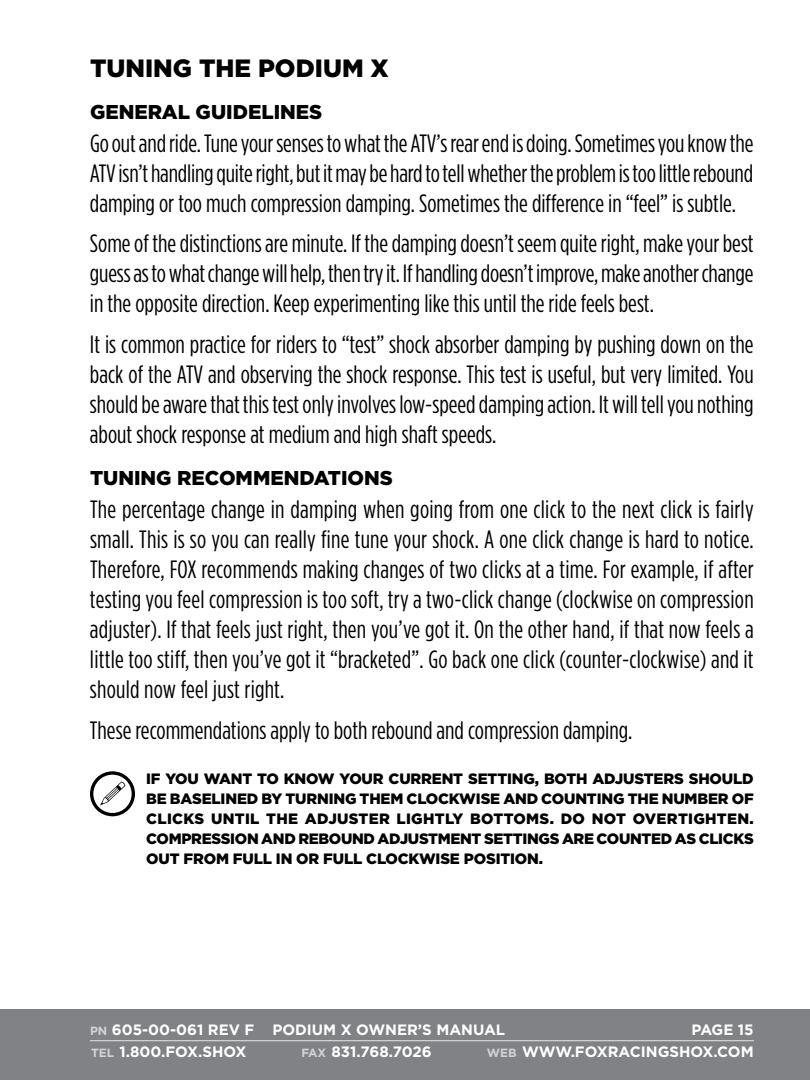
<style>
.page{position:relative;width:810px;height:1080px;background:#fff}
.page>*{position:absolute;margin:0;border:0;box-sizing:border-box;transform-origin:0 0}
.t1{font:25px/30px "Gotham Condensed";color:#000;text-align:justify}
.t2{font:900 25px "Gotham";color:#000}
.t3{font:900 20px "Gotham";color:#000}
.t4{font:900 15px/20px "Gotham";letter-spacing:-.01em;color:#000;text-align:justify}
.t5{font:700 15px "Gotham";color:#fff}
.t6{font:700 12px "Gotham";color:#d1d3d4}
.s1{font-size:12px;color:#d1d3d4}
.s2{font-size:15px;color:#fff}
</style>
<div class="page">
<div style="left:0;top:1009px;width:810px;height:71px;background:#808285"></div>
<hr style="left:90px;top:1040px;width:664px;height:1px;background:#d1d3d4">
<svg style="left:90px;top:771px;width:45px;height:45px"></svg>
<p class="t2" style="left:90px;top:54px;width:35px">TUNING</p>
<p class="t2" style="left:199px;top:54px;width:78px">THE PODIUM</p>
<p class="t2" style="left:371px;top:54px;width:19px">X</p>
<p class="t3" style="left:90px;top:100px;width:234px">GENERAL GUIDELINES</p>
<p class="t1" style="left:90px;top:127px;width:665px">Go out and ride. Tune your senses to what the ATV’s rear end is doing. Sometimes you know the ATV isn’t handling quite right, but it may be hard to tell whether the problem is too little rebound damping or too much compression damping. Sometimes the difference in “feel” is subtle.</p>
<p class="t1" style="left:90px;top:228px;width:665px">Some of the distinctions are minute. If the damping doesn’t seem quite right, make your best guess as to what change will help, then try it. If handling doesn’t improve, make another change in the opposite direction. Keep experimenting like this until the ride feels best.</p>
<p class="t1" style="left:90px;top:329px;width:665px">It is common practice for riders to “test” shock absorber damping by pushing down on the back of the ATV and observing the shock response. This test is useful, but very limited. You should be aware that this test only involves low-speed damping action. It will tell you nothing about shock response at medium and high shaft speeds.</p>
<p class="t3" style="left:90px;top:467px;width:304px">TUNING RECOMMENDATIONS</p>
<p class="t1" style="left:90px;top:494px;width:665px">The percentage change in damping when going from one click to the next click is fairly small. This is so you can really fine tune your shock. A one click change is hard to notice.<br>Therefore, FOX recommends making changes of two clicks at a time. For example, if after testing you feel compression is too soft, try a two-click change (clockwise on compression adjuster). If that feels just right, then you’ve got it. On the other hand, if that now feels a little too stiff, then you’ve got it “bracketed”. Go back one click (counter-clockwise) and it should now feel just right.</p>
<p class="t1" style="left:90px;top:715px;width:544px">These recommendations apply to both rebound and compression damping.</p>
<p class="t4" style="left:146px;top:768px;width:609px">IF YOU WANT TO KNOW YOUR CURRENT SETTING, BOTH ADJUSTERS SHOULD BE BASELINED BY TURNING THEM CLOCKWISE AND COUNTING THE NUMBER OF CLICKS UNTIL THE ADJUSTER LIGHTLY BOTTOMS. DO NOT OVERTIGHTEN.<br>COMPRESSION AND REBOUND ADJUSTMENT SETTINGS ARE COUNTED AS CLICKS OUT FROM FULL IN OR FULL CLOCKWISE POSITION.</p>
<p class="t5" style="left:90px;top:1021px;width:372px"><span class="s1">PN</span> 605-00-061 REV F PODIU M X OWN ER’S MANUA</p>
<p class="t5" style="left:496px;top:1021px;width:11px">L</p>
<p class="t5" style="left:692px;top:1021px;width:64px">PAGE 15</p>
<p class="t5" style="left:91px;top:1043px;width:157px"><span class="s1">TEL</span> 1.800.FOX.SHOX</p>
<p class="t5" style="left:301px;top:1043px;width:132px"><span class="s1">FAX</span> 831.768.7026</p>
<p class="t6" style="left:487px;top:1045px;width:53px">WEB<span class="s2">WWW</span></p>
<p class="t5" style="left:571px;top:1043px;width:182px">.FOXRACINGSH OX.COM</p>
</div>
